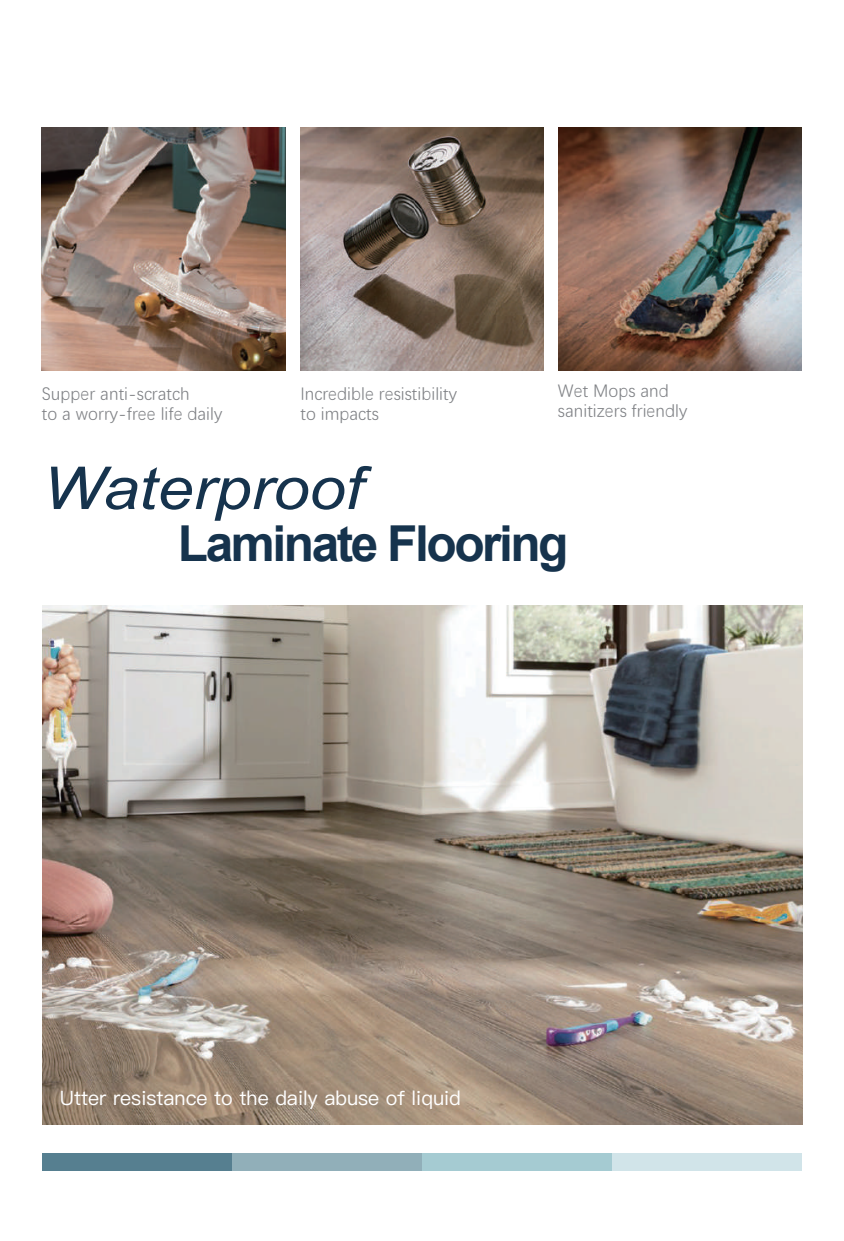
<style>
.page{position:relative;width:844px;height:1241px;background:#fff}
.page>*{position:absolute;margin:0;border:0;box-sizing:border-box;transform-origin:0 0}
.t1{font:italic 59.15px "Arial";color:#16334d;scale:1.1 1}
.t2{font:700 49.52px "Arial";letter-spacing:-.05em;color:#16334d}
.t3{font:19.78px "Ping Fang SC Medium";color:#fff}
.t4{font:17.5px/20.1px "Deng Xian";color:#7f8185}
</style>
<div class="page">
<img style="left:42px;top:605px;width:759px;height:518px">
<img style="left:300px;top:127px;width:243px;height:244px">
<div style="left:42px;top:1153px;width:190px;height:17px;background:#567f90"></div>
<div style="left:232px;top:1153px;width:189px;height:17px;background:#91afb9"></div>
<div style="left:421px;top:1153px;width:190px;height:17px;background:#a5cbd2"></div>
<div style="left:611px;top:1153px;width:190px;height:17px;background:#d1e4e9"></div>
<img style="left:558px;top:127px;width:243px;height:244px">
<img style="left:42px;top:127px;width:243px;height:244px">
<p class="t4" style="left:42px;top:383px;width:182px">Supper anti-scratch<br>to a worry-free life daily</p>
<p class="t4" style="left:300px;top:383px;width:158px">Incredible resistibility to impacts</p>
<p class="t4" style="left:558px;top:381px;width:131px">Wet Mops and sanitizers friendly</p>
<h1 class="t1" style="left:43px;top:450px;width:293px">Waterproof</h1>
<h2 class="t2" style="left:178px;top:508px;width:392px">Laminate Flooring</h2>
<p class="t3" style="left:60px;top:1086px;width:402px">Utter resistance to the daily abuse of liquid</p>
</div>
